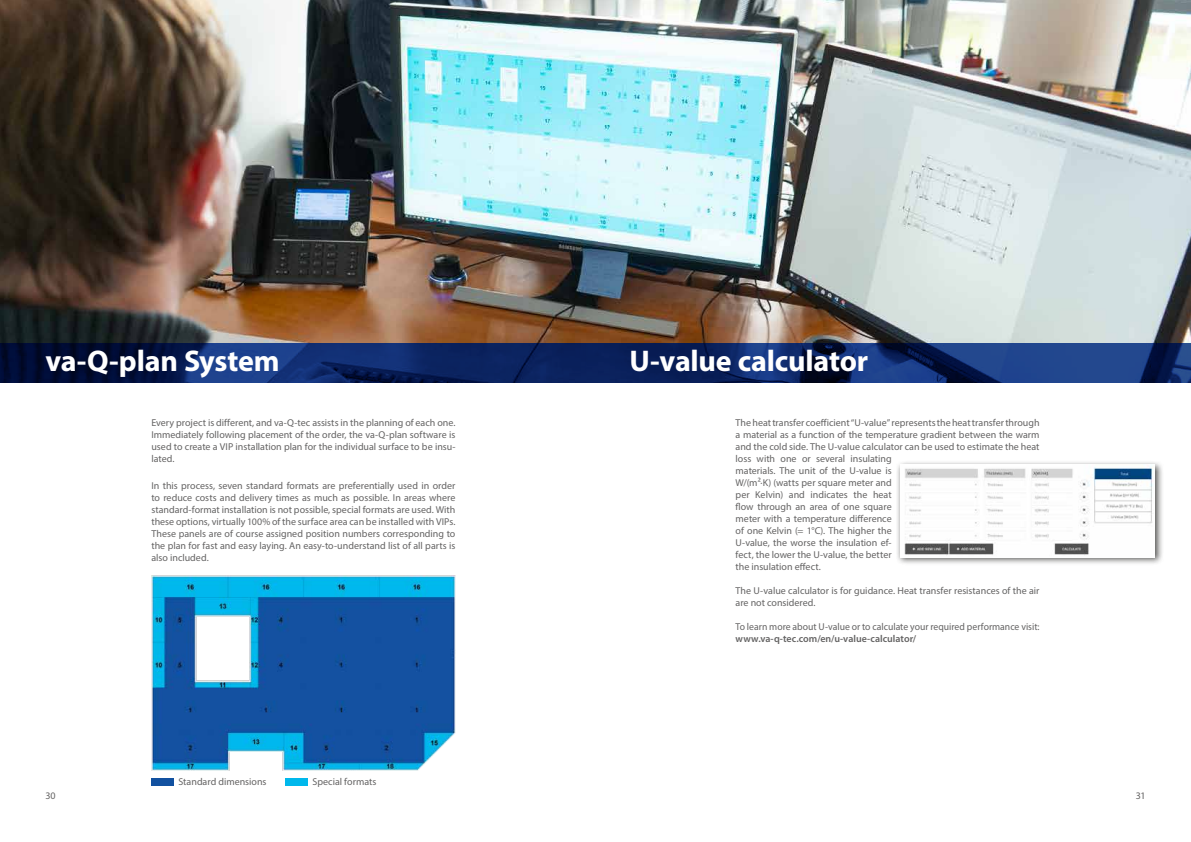
<style>
.page{position:relative;width:1191px;height:842px;background:#fff}
.page>*{position:absolute;margin:0;border:0;box-sizing:border-box;transform-origin:0 0}
.t1{font:700 30px "Myriad Pro";letter-spacing:-.005em;color:#fff}
.t2{font:10px/12px "Myriad Pro";color:#646363}
.t3{font:600 10px "Myriad Pro";color:#646363}
</style>
<div class="page">
<img style="left:0;top:0;width:1191px;height:343px">
<svg style="left:0;top:343px;width:1191px;height:40px;background:#0e2762"></svg>
<div style="left:895px;top:460px;width:268px;height:106px;background:#1d1d1b;opacity:.75"></div>
<img style="left:900px;top:464px;width:255px;height:93px">
<img style="left:151px;top:575px;width:304px;height:196px">
<div style="left:285px;top:778px;width:23px;height:7px;background:#00b8ec"></div>
<div style="left:151px;top:778px;width:23px;height:7px;background:#1251a0"></div>
<h1 class="t1" style="left:45px;top:341px;width:236px">va-Q-plan System</h1>
<h1 class="t1" style="left:629px;top:341px;width:240px">U-value calculator</h1>
<p class="t2" style="left:151px;top:416px;width:305px;text-align:justify">Every project is different, and va-Q-tec assists in the planning of each one.<br>Immediately following placement of the order, the va-Q-plan software is used to create a VIP installation plan for the individual surface to be insu&shy;lated.</p>
<p class="t2" style="left:151px;top:479px;width:305px;text-align:justify">In this process, seven standard formats are preferentially used in order to reduce costs and delivery times as much as possible. In areas where standard-format installation is not possible, special formats are used. With these options, virtually 100% of the surface area can be installed with VIPs.<br>These panels are of course assigned position numbers corresponding to the plan for fast and easy laying. An easy-to-understand list of all parts is also included.</p>
<p class="t2" style="left:178px;top:776px;width:89px">Standard dimensions</p>
<p class="t2" style="left:312px;top:776px;width:65px">Special formats</p>
<p class="t2" style="left:735px;top:416px;width:305px">The heat transfer coefficient “U-value” represents the heat transfer through a material as a function of the temperature gradient between the warm and the cold side. The U-value calculator can be used to estimate the heat loss with one or several insulating<br>materials. The unit of the U-value is<br>W/(m²∙K) (watts per square meter and<br>per Kelvin) and indicates the heat<br>flow through an area of one square<br>meter with a temperature difference<br>of one Kelvin (= 1°C). The higher the<br>U-value, the worse the insulation ef-<br>fect, the lower the U-value, the better<br>the insulation effect.</p>
<p class="t2" style="left:735px;top:584px;width:305px">The U-value calculator is for guidance. Heat transfer resistances of the air are not considered.</p>
<p class="t2" style="left:735px;top:620px;width:305px">To learn more about U-value or to calculate your required performance visit:</p>
<p class="t3" style="left:735px;top:632px;width:182px">www.va-q-tec.com/en/u-value-calculator/</p>
<p class="t2" style="left:45px;top:790px;width:12px">30</p>
<p class="t2" style="left:1135px;top:790px;width:11px">31</p>
</div>
